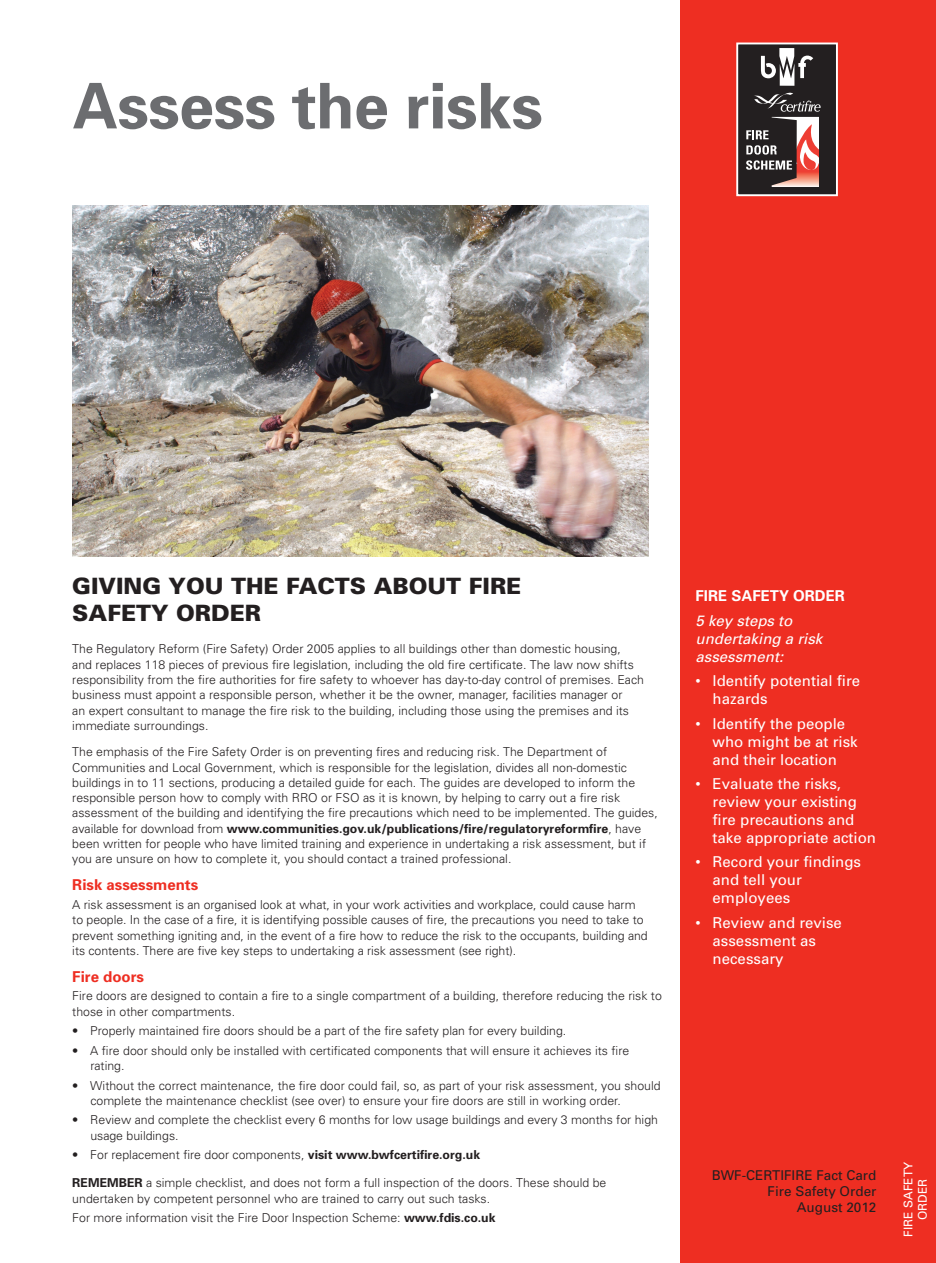
<style>
.page{position:relative;width:936px;height:1263px;background:#fff}
.page>*{position:absolute;margin:0;border:0;box-sizing:border-box;transform-origin:0 0}
.t1{font:700 63px "Univers";letter-spacing:-.01em;color:#6c6d70}
.MAIN_HEADING{font:900 22.5px/27px "Univers";color:#231f20}
.PANEL_BULLET{font:15px/18px "Univers";color:#fff}
.PANEL_BULLET-2{font:italic 15px/18px "Univers";color:#fff}
.CROSSHEAD{font:700 15px "Univers";color:#ee2e22}
.PANEL_HEAD{font:700 15px "Univers";color:#fff}
.t2{font:13.5px/16.2px "Univers";color:#231f20;text-align:right}
.BODY_COPY{font:300 12.3px/15.3px "Univers";color:#231f20}
.t3{font:12px/14.4px "Univers";color:#fff;text-align:center}
.s1{font-weight:700}
</style>
<div class="page">
<div style="left:680px;top:0;width:255px;height:1263px;background:#ee2e22"></div>
<img style="left:72px;top:206px;width:576px;height:350px">
<div style="left:737px;top:43px;width:99px;height:152px;background:#231f20"></div>
<div style="left:736px;top:43px;width:101px;height:153px;border:2px solid #fff"></div>
<div style="left:767px;top:114px;width:63px;height:73px;border:3px solid #231f20"></div>
<div style="left:762px;top:116px;width:9px;height:71px;background:#231f20"></div>
<div style="left:819px;top:114px;width:15px;height:74px;background:#231f20"></div>
<svg style="left:746px;top:118px;width:73px;height:67px"></svg>
<svg style="left:760px;top:48px;width:53px;height:38px"></svg>
<svg style="left:754px;top:93px;width:66px;height:19px"></svg>
<p class="t1" style="left:72px;top:66px;width:472px">Assess the risks</p>
<p class="MAIN_HEADING" style="left:72px;top:572px;width:450px">GIVING YOU THE FACTS ABOUT FIRE<br>SAFETY ORDER</p>
<p class="BODY_COPY" style="left:72px;top:641px;width:573px">The Regulatory Reform (Fire Safety) Order 2005 applies to all buildings other than domestic housing,<br>and replaces 118 pieces of previous fire legislation, including the old fire certificate. The law now shifts responsibility from the fire authorities for fire safety to whoever has day-to-day control of premises. Each business must appoint a responsible person, whether it be the owner, manager, facilities manager or<br>an expert consultant to manage the fire risk to the building, including those using the premises and its immediate surroundings.</p>
<p class="BODY_COPY" style="left:72px;top:744px;width:587px">The emphasis of the Fire Safety Order is on preventing fires and reducing risk. The Department of Communities and Local Government, which is responsible for the legislation, divides all non-domestic buildings in to 11 sections, producing a detailed guide for each. The guides are developed to inform the responsible person how to comply with RRO or FSO as it is known, by helping to carry out a fire risk assessment of the building and identifying the fire precautions which need to be implemented. The guides, available for download from <span class="s1">www.communities.gov.uk/publications/fire/regulatoryreformfire</span>, have been written for people who have limited training and experience in undertaking a risk assessment, but if you are unsure on how to complete it, you should contact a trained professional.</p>
<p class="CROSSHEAD" style="left:72px;top:875px;width:127px">Risk assessments</p>
<p class="BODY_COPY" style="left:72px;top:896px;width:577px">A risk assessment is an organised look at what, in your work activities and workplace, could cause harm to people. In the case of a fire, it is identifying possible causes of fire, the precautions you need to take to prevent something igniting and, in the event of a fire how to reduce the risk to the occupants, building and its contents. There are five key steps to undertaking a risk assessment (see right).</p>
<p class="CROSSHEAD" style="left:72px;top:967px;width:73px">Fire doors</p>
<p class="BODY_COPY" style="left:72px;top:988px;width:591px">Fire doors are designed to contain a fire to a single compartment of a building, therefore reducing the risk to those in other compartments.</p>
<p class="BODY_COPY" style="left:72px;top:1023px;width:495px">• Properly maintained fire doors should be a part of the fire safety plan for every building.</p>
<p class="BODY_COPY" style="left:90px;top:1042px;width:540px;text-indent:-18px">• A fire door should only be installed with certificated components that will ensure it achieves its fire rating.</p>
<p class="BODY_COPY" style="left:90px;top:1077px;width:572px;text-indent:-18px">• Without the correct maintenance, the fire door could fail, so, as part of your risk assessment, you should complete the maintenance checklist (see over) to ensure your fire doors are still in working order.</p>
<p class="BODY_COPY" style="left:90px;top:1112px;width:569px;text-indent:-18px">• Review and complete the checklist every 6 months for low usage buildings and every 3 months for high usage buildings.</p>
<p class="BODY_COPY" style="left:72px;top:1147px;width:409px">• For replacement fire door components, <span class="s1">visit www.bwfcertifire.org.uk</span></p>
<p class="BODY_COPY" style="left:72px;top:1175px;width:535px"><span class="s1">REMEMBER</span> a simple checklist, and does not form a full inspection of the doors. These should be undertaken by competent personnel who are trained to carry out such tasks.</p>
<p class="BODY_COPY" style="left:72px;top:1210px;width:425px">For more information visit the Fire Door Inspection Scheme: <span class="s1">www.fdis.co.uk</span></p>
<p class="PANEL_HEAD" style="left:695px;top:586px;width:151px">FIRE SAFETY ORDER</p>
<p class="PANEL_BULLET-2" style="left:695px;top:611px;width:128px">5 key steps to undertaking a risk assessment:</p>
<p class="PANEL_BULLET" style="left:712px;top:672px;width:149px;text-indent:-17px">• Identify potential fire hazards</p>
<p class="PANEL_BULLET" style="left:712px;top:714px;width:147px;text-indent:-17px">• Identify the people who might be at risk and their location</p>
<p class="PANEL_BULLET" style="left:712px;top:774px;width:165px;text-indent:-17px">• Evaluate the risks, review your existing fire precautions and take appropriate action</p>
<p class="PANEL_BULLET" style="left:712px;top:853px;width:150px;text-indent:-17px">• Record your findings and tell your employees</p>
<p class="PANEL_BULLET" style="left:712px;top:913px;width:131px;text-indent:-17px">• Review and revise assessment as necessary</p>
<p class="t2" style="left:711px;top:1166px;width:166px">BWF-CERTIFIRE Fact Card<br>Fire Safety Order<br>August 2012</p>
<p class="t3" style="left:900px;top:1236px;width:76px;rotate:-90deg">FIRE SAFETY<br>ORDER</p>
</div>
